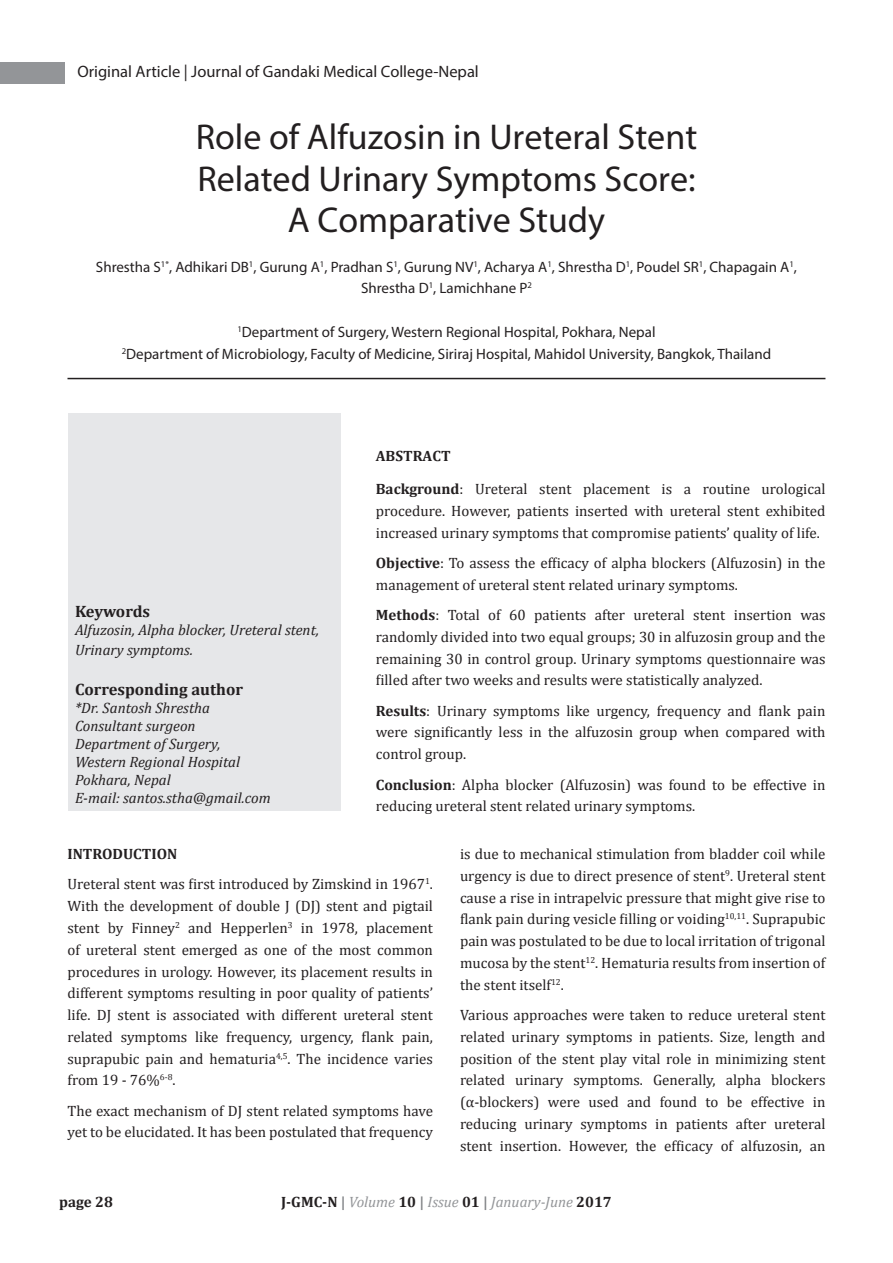
<style>
.page{position:relative;width:893px;height:1263px;background:#fff}
.page>*{position:absolute;margin:0;border:0;box-sizing:border-box;transform-origin:0 0}
.Heading_1{font:36px/41.4px "Myriad Pro";color:#231f20;text-align:center}
.t1{font:16.5px "Myriad Pro";color:#231f20}
.Body_Sub-Title{font:700 16.5px "Cambria";color:#231f20}
.t2{font:15px/21.8px "Cambria";color:#231f20;text-align:justify}
.t3{font:15px/21.8px "Myriad Pro";color:#231f20;text-align:center}
.Keywords_and_citatio{font:italic 15px/19.8px "Cambria";color:#231f20}
.t4{font:italic 15px "Cambria";color:#939598}
.t5{font:700 15px "Cambria";color:#231f20}
.s1{font-weight:700}
.s2{font-weight:700;font-style:normal;color:#231f20}
.s3{font-weight:700;font-style:normal;color:#808285}
</style>
<div class="page">
<div style="left:0;top:62px;width:65px;height:21px;background:#939598"></div>
<div style="left:68px;top:414px;width:273px;height:397px;background:#e6e7e9"></div>
<hr style="left:68px;top:378px;width:757px;height:1px;background:#231f20">
<p class="t1" style="left:77px;top:61px;width:403px">Original Article | Journal of Gandaki Medical College-Nepal</p>
<p class="Heading_1" style="left:196px;top:116px;width:503px">Role of Alfuzosin in Ureteral Stent<br>Related Urinary Symptoms Score:<br>A Comparative Study</p>
<p class="t3" style="left:96px;top:256px;width:703px">Shrestha S<sup>1*</sup>, Adhikari DB<sup>1</sup>, Gurung A<sup>1</sup>, Pradhan S<sup>1</sup>, Gurung NV<sup>1</sup>, Acharya A<sup>1</sup>, Shrestha D<sup>1</sup>, Poudel SR<sup>1</sup>, Chapagain A<sup>1</sup>,<br>Shrestha D<sup>1</sup>, Lamichhane P<sup>2</sup></p>
<p class="t3" style="left:237px;top:321px;width:420px"><sup>1</sup>Department of Surgery, Western Regional Hospital, Pokhara, Nepal</p>
<p class="t3" style="left:122px;top:343px;width:651px"><sup>2</sup>Department of Microbiology, Faculty of Medicine, Siriraj Hospital, Mahidol University, Bangkok, Thailand</p>
<p class="Body_Sub-Title" style="left:75px;top:600px;width:77px">Keywords</p>
<p class="Keywords_and_citatio" style="left:75px;top:620px;width:246px">Alfuzosin, Alpha blocker, Ureteral stent,<br>Urinary symptoms.</p>
<p class="Body_Sub-Title" style="left:75px;top:677px;width:170px">Corresponding author</p>
<p class="Keywords_and_citatio" style="left:75px;top:697px;width:136px">*Dr. Santosh Shrestha</p>
<p class="Keywords_and_citatio" style="left:75px;top:715px;width:122px">Consultant surgeon</p>
<p class="Keywords_and_citatio" style="left:75px;top:733px;width:147px">Department of Surgery,</p>
<p class="Keywords_and_citatio" style="left:75px;top:751px;width:166px">Western Regional Hospital</p>
<p class="Keywords_and_citatio" style="left:75px;top:769px;width:97px">Pokhara, Nepal</p>
<p class="Keywords_and_citatio" style="left:75px;top:787px;width:197px">E-mail: santos.stha@gmail.com</p>
<p class="t5" style="left:376px;top:446px;width:76px">ABSTRACT</p>
<p class="t2" style="left:376px;top:478px;width:451px"><span class="s1">Background</span>: Ureteral stent placement is a routine urological procedure. However, patients inserted with ureteral stent exhibited increased urinary symptoms that compromise patients’ quality of life.</p>
<p class="t2" style="left:376px;top:552px;width:451px"><span class="s1">Objective</span>: To assess the efficacy of alpha blockers (Alfuzosin) in the management of ureteral stent related urinary symptoms.</p>
<p class="t2" style="left:376px;top:604px;width:451px"><span class="s1">Methods</span>: Total of 60 patients after ureteral stent insertion was randomly divided into two equal groups; 30 in alfuzosin group and the remaining 30 in control group. Urinary symptoms questionnaire was filled after two weeks and results were statistically analyzed.</p>
<p class="t2" style="left:376px;top:700px;width:451px"><span class="s1">Results</span>: Urinary symptoms like urgency, frequency and flank pain were significantly less in the alfuzosin group when compared with control group.</p>
<p class="t2" style="left:376px;top:773px;width:451px"><span class="s1">Conclusion</span>: Alpha blocker (Alfuzosin) was found to be effective in reducing ureteral stent related urinary symptoms.</p>
<p class="t5" style="left:68px;top:843px;width:111px">INTRODUCTION</p>
<p class="t2" style="left:68px;top:873px;width:367px">Ureteral stent was first introduced by Zimskind in 1967<sup>1</sup>.<br>With the development of double J (DJ) stent and pigtail stent by Finney<sup>2</sup> and Hepperlen<sup>3</sup> in 1978, placement of ureteral stent emerged as one of the most common procedures in urology. However, its placement results in different symptoms resulting in poor quality of patients’ life. DJ stent is associated with different ureteral stent related symptoms like frequency, urgency, flank pain, suprapubic pain and hematuria<sup>4,5</sup>. The incidence varies from 19 - 76%<sup>6-8</sup>.</p>
<p class="t2" style="left:68px;top:1099px;width:367px">The exact mechanism of DJ stent related symptoms have yet to be elucidated. It has been postulated that frequency</p>
<p class="t2" style="left:460px;top:843px;width:367px">is due to mechanical stimulation from bladder coil while urgency is due to direct presence of stent<sup>9</sup>. Ureteral stent cause a rise in intrapelvic pressure that might give rise to flank pain during vesicle filling or voiding<sup>10,11</sup>. Suprapubic pain was postulated to be due to local irritation of trigonal mucosa by the stent<sup>12</sup>. Hematuria results from insertion of the stent itself<sup>12</sup>.</p>
<p class="t2" style="left:460px;top:1004px;width:367px">Various approaches were taken to reduce ureteral stent related urinary symptoms in patients. Size, length and position of the stent play vital role in minimizing stent related urinary symptoms. Generally, alpha blockers (α-blockers) were used and found to be effective in reducing urinary symptoms in patients after ureteral stent insertion. However, the efficacy of alfuzosin, an</p>
<p class="t5" style="left:59px;top:1191px;width:55px">page 28</p>
<p class="t4" style="left:281px;top:1191px;width:332px"><span class="s2">J-GMC-N</span> <span class="s3">|</span> Volume <span class="s2">10</span> <span class="s3">|</span> Issue <span class="s2">01</span> <span class="s3">|</span> January-June <span class="s2">2017</span></p>
</div>
